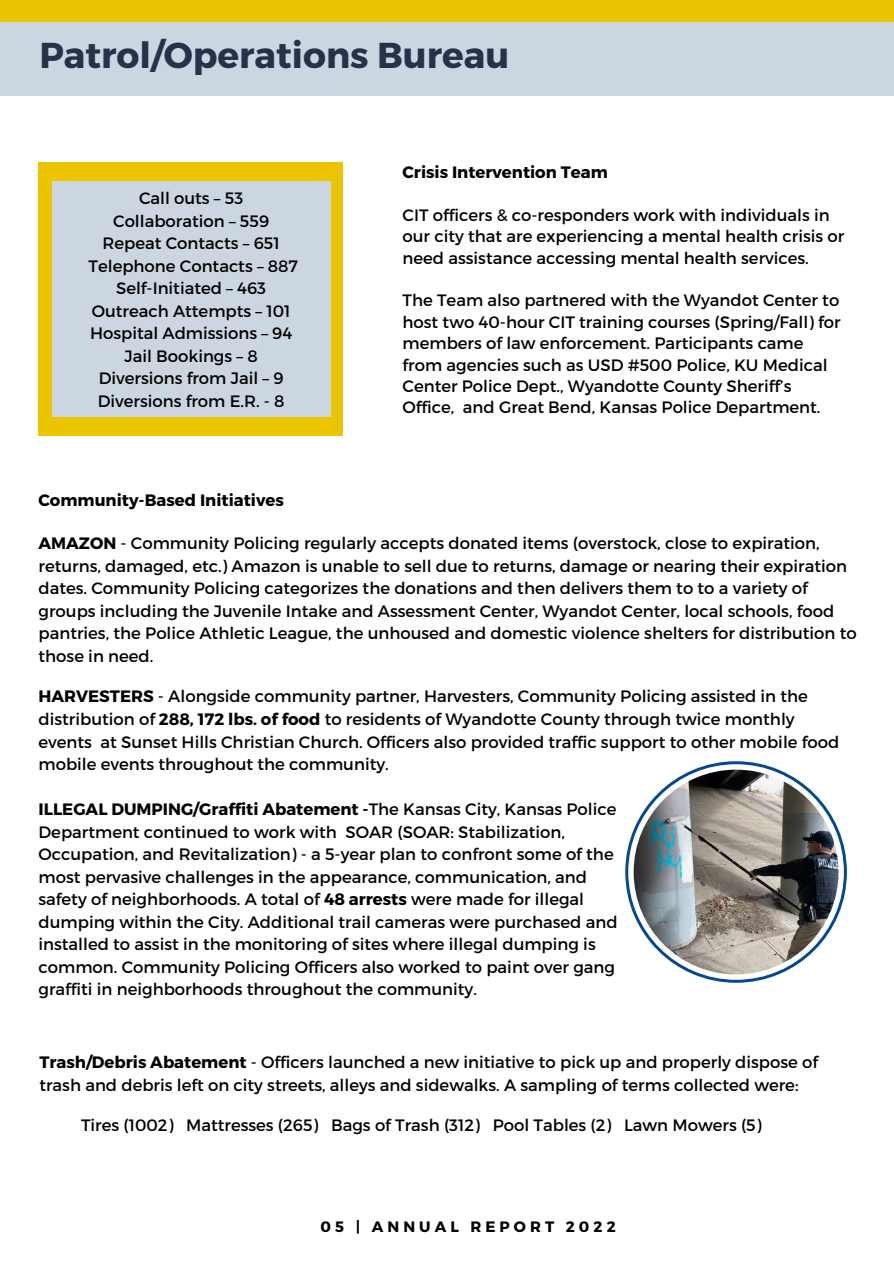
<style>
.page{position:relative;width:894px;height:1264px;background:#fff}
.page>*{position:absolute;margin:0;border:0;box-sizing:border-box;transform-origin:0 0}
.t1{font:700 36px "Montserrat";color:#27324a}
.t2{font:16.5px/22.5px "Montserrat";color:#000}
.t3{font:700 16.5px "Montserrat";color:#000}
.t4{font:700 15px "Montserrat";letter-spacing:.27em;color:#000}
.s1{font-weight:700}
</style>
<div class="page">
<div style="left:0;top:0;width:893px;height:95px;background:#ebc500"></div>
<div style="left:0;top:22px;width:893px;height:73px;background:#ccd6e1"></div>
<div style="left:39px;top:162px;width:304px;height:274px;background:#ebc500"></div>
<div style="left:52px;top:181px;width:278px;height:235px;background:#ccd6e1"></div>
<svg style="left:625px;top:761px;width:221px;height:221px;fill:#04498f"></svg>
<div style="left:628px;top:764px;width:215px;height:215px;background:#fff;border-radius:50%"></div>
<img style="left:633px;top:769px;width:205px;height:205px;border-radius:50%">
<p class="t1" style="left:39px;top:32px;width:471px">Patrol/Operations Bureau</p>
<p class="t2" style="left:139px;top:186px;width:106px">Call outs – 53</p>
<p class="t2" style="left:113px;top:209px;width:157px">Collaboration – 559</p>
<h3 class="t2" style="left:102px;top:231px;width:179px">Repeat Contacts – 651</h3>
<p class="t2" style="left:88px;top:254px;width:211px">Telephone Contacts – 887</p>
<p class="t2" style="left:116px;top:276px;width:151px">Self-Initiated – 463</p>
<p class="t2" style="left:92px;top:299px;width:200px">Outreach Attempts – 101</p>
<p class="t2" style="left:90px;top:321px;width:204px">Hospital Admissions – 94</p>
<p class="t2" style="left:124px;top:344px;width:135px">Jail Bookings – 8</p>
<p class="t2" style="left:99px;top:366px;width:186px">Diversions from Jail – 9</p>
<p class="t2" style="left:98px;top:389px;width:188px">Diversions from E.R. - 8</p>
<p class="t3" style="left:39px;top:490px;width:247px">Community-Based Initiatives</p>
<p class="t3" style="left:402px;top:162px;width:207px">Crisis Intervention Team</p>
<p class="t2" style="left:402px;top:203px;width:443px;line-height:21.3px">CIT officers &amp; co-responders work with individuals in our city that are experiencing a mental health crisis or need assistance accessing mental health services.</p>
<h3 class="t2" style="left:402px;top:289px;width:439px;line-height:21.3px">The Team also partnered with the Wyandot Center to host two 40-hour CIT training courses (Spring/Fall) for members of law enforcement. Participants came from agencies such as USD #500 Police, KU Medical Center Police Dept., Wyandotte County Sheriff’s Office, and Great Bend, Kansas Police Department.</h3>
<p class="t2" style="left:39px;top:531px;width:819px"><span class="s1">AMAZON</span> - Community Policing regularly accepts donated items (overstock, close to expiration, returns, damaged, etc.) Amazon is unable to sell due to returns, damage or nearing their expiration dates. Community Policing categorizes the donations and then delivers them to to a variety of groups including the Juvenile Intake and Assessment Center, Wyandot Center, local schools, food pantries, the Police Athletic League, the unhoused and domestic violence shelters for distribution to those in need.</p>
<h1 class="t2" style="left:39px;top:684px;width:802px"><span class="s1">HARVESTERS</span> - Alongside community partner, Harvesters, Community Policing assisted in the distribution of <span class="s1">288, 172 lbs. of food</span> to residents of Wyandotte County through twice monthly events at Sunset Hills Christian Church. Officers also provided traffic support to other mobile food</h1>
<p class="t2" style="left:39px;top:752px;width:351px">mobile events throughout the community.</p>
<p class="t2" style="left:39px;top:797px;width:579px"><span class="s1">ILLEGAL DUMPING/Graffiti Abatement -</span>The Kansas City, Kansas Police<br>Department continued to work with SOAR (SOAR: Stabilization,<br>Occupation, and Revitalization) - a 5-year plan to confront some of the</p>
<p class="t2" style="left:39px;top:864px;width:550px">most pervasive challenges in the appearance, communication, and</p>
<p class="t2" style="left:39px;top:887px;width:547px">safety of neighborhoods. A total of <span class="s1">48 arrests</span> were made for illegal</p>
<p class="t2" style="left:39px;top:909px;width:580px">dumping within the City. Additional trail cameras were purchased and</p>
<p class="t2" style="left:39px;top:932px;width:558px">installed to assist in the monitoring of sites where illegal dumping is</p>
<p class="t2" style="left:39px;top:954px;width:578px">common. Community Policing Officers also worked to paint over gang</p>
<p class="t2" style="left:39px;top:977px;width:440px">graffiti in neighborhoods throughout the community.</p>
<p class="t2" style="left:39px;top:1050px;width:780px"><span class="s1">Trash/Debris Abatement</span> - Officers launched a new initiative to pick up and properly dispose of trash and debris left on city streets, alleys and sidewalks. A sampling of terms collected were:</p>
<p class="t2" style="left:81px;top:1113px;width:681px">Tires (1002) Mattresses (265) Bags of Trash (312) Pool Tables (2) Lawn Mowers (5)</p>
<p class="t4" style="left:320px;top:1217px;width:296px">05 | ANNUAL REPORT 2022</p>
</div>
